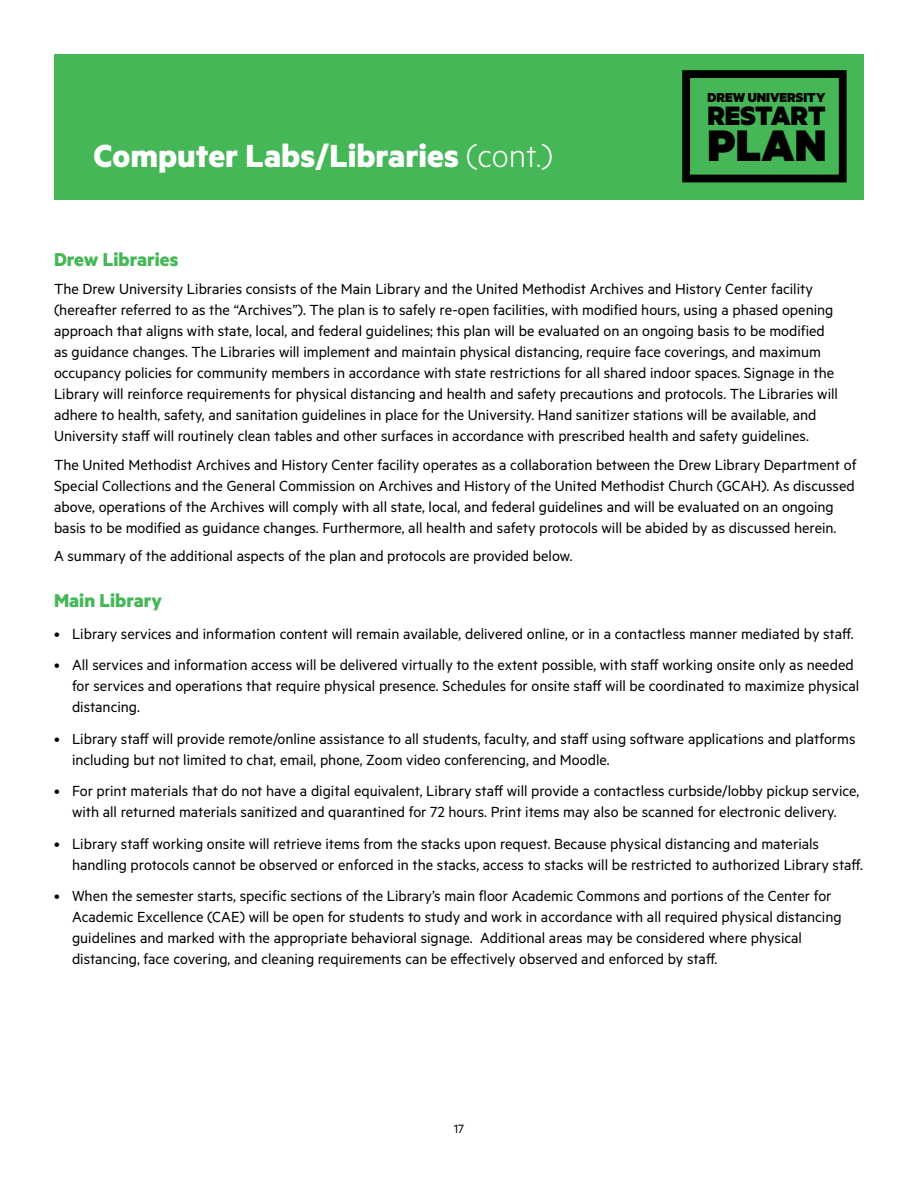
<style>
.page{position:relative;width:918px;height:1188px;background:#fff}
.page>*{position:absolute;margin:0;border:0;box-sizing:border-box;transform-origin:0 0}
.t1{font:900 49.8px "Metric";color:#000}
.t2{font:700 36px "Metric";color:#fff}
.t3{font:900 30px "Metric";color:#000}
.t4{font:700 21px "Metric";color:#45b757}
.t5{font:16.5px/21px "Metric";color:#000}
.t6{font:900 14.7px "Metric";color:#000}
.t7{font:13.5px "Metric";color:#000}
.s1{font-weight:300}
</style>
<div class="page">
<div style="left:54px;top:54px;width:810px;height:146px;background:#45b757"></div>
<div style="left:682px;top:70px;width:165px;height:112px;border:8px solid #000"></div>
<h2 class="t2" style="left:94px;top:134px;width:461px">Computer Labs/Libraries <span class="s1">(cont.)</span></h2>
<p class="t6" style="left:707px;top:88px;width:119px">DREW UNIVERSITY</p>
<h3 class="t3" style="left:707px;top:97px;width:120px">RESTART</h3>
<h1 class="t1" style="left:707px;top:114px;width:121px">PLAN</h1>
<p class="t4" style="left:54px;top:246px;width:126px">Drew Libraries</p>
<p class="t5" style="left:54px;top:278px;width:786px">The Drew University Libraries consists of the Main Library and the United Methodist Archives and History Center facility (hereafter referred to as the “Archives”). The plan is to safely re-open facilities, with modified hours, using a phased opening approach that aligns with state, local, and federal guidelines; this plan will be evaluated on an ongoing basis to be modified as guidance changes. The Libraries will implement and maintain physical distancing, require face coverings, and maximum occupancy policies for community members in accordance with state restrictions for all shared indoor spaces. Signage in the Library will reinforce requirements for physical distancing and health and safety precautions and protocols. The Libraries will adhere to health, safety, and sanitation guidelines in place for the University. Hand sanitizer stations will be available, and University staff will routinely clean tables and other surfaces in accordance with prescribed health and safety guidelines.</p>
<p class="t5" style="left:54px;top:453px;width:804px">The United Methodist Archives and History Center facility operates as a collaboration between the Drew Library Department of Special Collections and the General Commission on Archives and History of the United Methodist Church (GCAH). As discussed above, operations of the Archives will comply with all state, local, and federal guidelines and will be evaluated on an ongoing basis to be modified as guidance changes. Furthermore, all health and safety protocols will be abided by as discussed herein.</p>
<p class="t5" style="left:54px;top:545px;width:520px">A summary of the additional aspects of the plan and protocols are provided below.</p>
<p class="t4" style="left:54px;top:588px;width:110px">Main Library</p>
<p class="t5" style="left:54px;top:623px;width:801px">• Library services and information content will remain available, delivered online, or in a contactless manner mediated by staff.</p>
<p class="t5" style="left:72px;top:654px;width:789px;text-indent:-18px">• All services and information access will be delivered virtually to the extent possible, with staff working onsite only as needed for services and operations that require physical presence. Schedules for onsite staff will be coordinated to maximize physical distancing.</p>
<p class="t5" style="left:72px;top:728px;width:785px;text-indent:-18px">• Library staff will provide remote/online assistance to all students, faculty, and staff using software applications and platforms including but not limited to chat, email, phone, Zoom video conferencing, and Moodle.</p>
<p class="t5" style="left:54px;top:780px;width:807px;text-align:center">• For print materials that do not have a digital equivalent, Library staff will provide a contactless curbside/lobby pickup service, with all returned materials sanitized and quarantined for 72 hours. Print items may also be scanned for electronic delivery.</p>
<p class="t5" style="left:72px;top:833px;width:792px;text-indent:-18px">• Library staff working onsite will retrieve items from the stacks upon request. Because physical distancing and materials handling protocols cannot be observed or enforced in the stacks, access to stacks will be restricted to authorized Library staff.</p>
<p class="t5" style="left:72px;top:885px;width:771px;text-indent:-18px">• When the semester starts, specific sections of the Library’s main floor Academic Commons and portions of the Center for Academic Excellence (CAE) will be open for students to study and work in accordance with all required physical distancing guidelines and marked with the appropriate behavioral signage. Additional areas may be considered where physical distancing, face covering, and cleaning requirements can be effectively observed and enforced by staff.</p>
<p class="t7" style="left:454px;top:1121px;width:12px">17</p>
</div>
